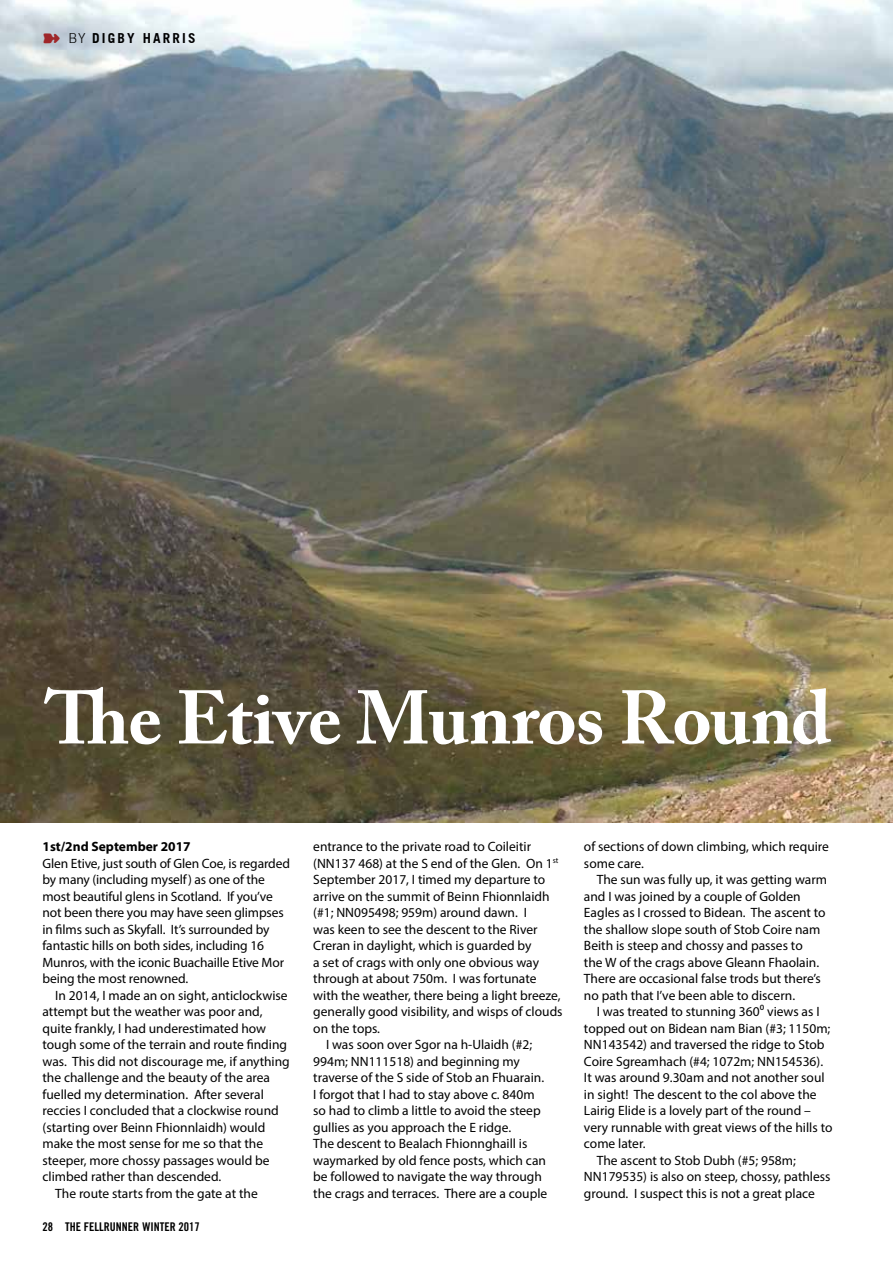
<style>
.page{position:relative;width:893px;height:1263px;background:#fff}
.page>*{position:absolute;margin:0;border:0;box-sizing:border-box;transform-origin:0 0}
.t1{font:700 75px "Adobe Caslon Pro";letter-spacing:-.015em;color:#fff}
.t2{font:13.5px/16.5px "Myriad Pro";color:#000}
.t3{font:700 13.5px "Myriad Pro";color:#000}
.t4{font:700 13.5px "Trade Gothic";letter-spacing:.16em;color:#000}
.t5{font:12px "Trade Gothic Bold Cond Twenty";color:#000}
.s1{font-weight:300}
</style>
<div class="page">
<img style="left:0;top:0;width:893px;height:823px">
<svg style="left:44px;top:33px;width:16px;height:10px"></svg>
<p class="t4" style="left:68px;top:29px;width:129px"><span class="s1">BY</span> DIGBY HARRIS</p>
<h1 class="t1" style="left:45px;top:674px;width:788px">The Etive Munros Round</h1>
<p class="t3" style="left:43px;top:838px;width:150px">1st/2nd September 2017</p>
<p class="t2" style="left:43px;top:855px;width:249px">Glen Etive, just south of Glen Coe, is regarded by many (including myself) as one of the most beautiful glens in Scotland. If you’ve not been there you may have seen glimpses in films such as Skyfall. It’s surrounded by fantastic hills on both sides, including 16<br>Munros, with the iconic Buachaille Etive Mor being the most renowned.</p>
<p class="t2" style="left:55px;top:987px;width:234px">In 2014, I made an on sight, anticlockwise</p>
<p class="t2" style="left:43px;top:1003px;width:222px">attempt but the weather was poor and,</p>
<p class="t2" style="left:43px;top:1019px;width:225px">quite frankly, I had underestimated how</p>
<p class="t2" style="left:43px;top:1036px;width:246px">tough some of the terrain and route finding</p>
<p class="t2" style="left:43px;top:1052px;width:249px">was. This did not discourage me, if anything</p>
<p class="t2" style="left:43px;top:1069px;width:229px">the challenge and the beauty of the area</p>
<p class="t2" style="left:43px;top:1085px;width:223px">fuelled my determination. After several</p>
<p class="t2" style="left:43px;top:1102px;width:238px">reccies I concluded that a clockwise round</p>
<p class="t2" style="left:43px;top:1118px;width:224px">(starting over Beinn Fhionnlaidh) would</p>
<p class="t2" style="left:43px;top:1135px;width:222px">make the most sense for me so that the</p>
<p class="t2" style="left:43px;top:1151px;width:229px">steeper, more chossy passages would be</p>
<p class="t2" style="left:43px;top:1168px;width:180px">climbed rather than descended.</p>
<p class="t2" style="left:55px;top:1184px;width:204px">The route starts from the gate at the</p>
<p class="t5" style="left:43px;top:1219px;width:159px">28 THE FELLRUNNER WINTER 2017</p>
<p class="t2" style="left:313px;top:838px;width:219px">entrance to the private road to Coileitir</p>
<p class="t2" style="left:313px;top:854px;width:247px">(NN137 468) at the S end of the Glen. On 1<sup>st</sup></p>
<p class="t2" style="left:313px;top:871px;width:234px">September 2017, I timed my departure to</p>
<p class="t2" style="left:313px;top:888px;width:238px">arrive on the summit of Beinn Fhionnlaidh</p>
<p class="t2" style="left:313px;top:904px;width:215px">(#1; NN095498; 959m) around dawn. I</p>
<p class="t2" style="left:313px;top:921px;width:226px">was keen to see the descent to the River</p>
<p class="t2" style="left:313px;top:937px;width:220px">Creran in daylight, which is guarded by</p>
<p class="t2" style="left:313px;top:954px;width:227px">a set of crags with only one obvious way</p>
<p class="t2" style="left:313px;top:970px;width:225px">through at about 750m. I was fortunate</p>
<p class="t2" style="left:313px;top:987px;width:249px">with the weather, there being a light breeze,</p>
<p class="t2" style="left:313px;top:1003px;width:251px">generally good visibility, and wisps of clouds</p>
<p class="t2" style="left:313px;top:1020px;width:68px">on the tops.</p>
<p class="t2" style="left:326px;top:1036px;width:208px">I was soon over Sgor na h-Ulaidh (#2;</p>
<p class="t2" style="left:313px;top:1052px;width:208px">994m; NN111518) and beginning my</p>
<p class="t2" style="left:313px;top:1069px;width:232px">traverse of the S side of Stob an Fhuarain.</p>
<p class="t2" style="left:313px;top:1085px;width:223px">I forgot that I had to stay above c. 840m</p>
<p class="t2" style="left:313px;top:1102px;width:229px">so had to climb a little to avoid the steep</p>
<p class="t2" style="left:313px;top:1118px;width:199px">gullies as you approach the E ridge.</p>
<p class="t2" style="left:313px;top:1135px;width:216px">The descent to Bealach Fhionnghaill is</p>
<p class="t2" style="left:313px;top:1151px;width:234px">waymarked by old fence posts, which can</p>
<p class="t2" style="left:313px;top:1168px;width:230px">be followed to navigate the way through</p>
<p class="t2" style="left:313px;top:1184px;width:236px">the crags and terraces. There are a couple</p>
<p class="t2" style="left:584px;top:838px;width:246px">of sections of down climbing, which require some care.</p>
<p class="t2" style="left:584px;top:871px;width:245px;text-indent:13px">The sun was fully up, it was getting warm and I was joined by a couple of Golden Eagles as I crossed to Bidean. The ascent to the shallow slope south of Stob Coire nam Beith is steep and chossy and passes to<br>the W of the crags above Gleann Fhaolain.<br>There are occasional false trods but there’s no path that I’ve been able to discern.</p>
<p class="t2" style="left:597px;top:1003px;width:224px">I was treated to stunning 360⁰ views as I</p>
<p class="t2" style="left:584px;top:1019px;width:248px">topped out on Bidean nam Bian (#3; 1150m;</p>
<p class="t2" style="left:584px;top:1036px;width:242px">NN143542) and traversed the ridge to Stob</p>
<p class="t2" style="left:584px;top:1052px;width:241px">Coire Sgreamhach (#4; 1072m; NN154536).</p>
<p class="t2" style="left:584px;top:1069px;width:242px">It was around 9.30am and not another soul</p>
<p class="t2" style="left:584px;top:1085px;width:234px">in sight! The descent to the col above the</p>
<p class="t2" style="left:584px;top:1102px;width:228px">Lairig Elide is a lovely part of the round –</p>
<p class="t2" style="left:584px;top:1118px;width:250px">very runnable with great views of the hills to</p>
<p class="t2" style="left:584px;top:1135px;width:63px">come later.</p>
<p class="t2" style="left:597px;top:1151px;width:201px">The ascent to Stob Dubh (#5; 958m;</p>
<p class="t2" style="left:584px;top:1168px;width:248px">NN179535) is also on steep, chossy, pathless</p>
<p class="t2" style="left:584px;top:1184px;width:232px">ground. I suspect this is not a great place</p>
</div>
